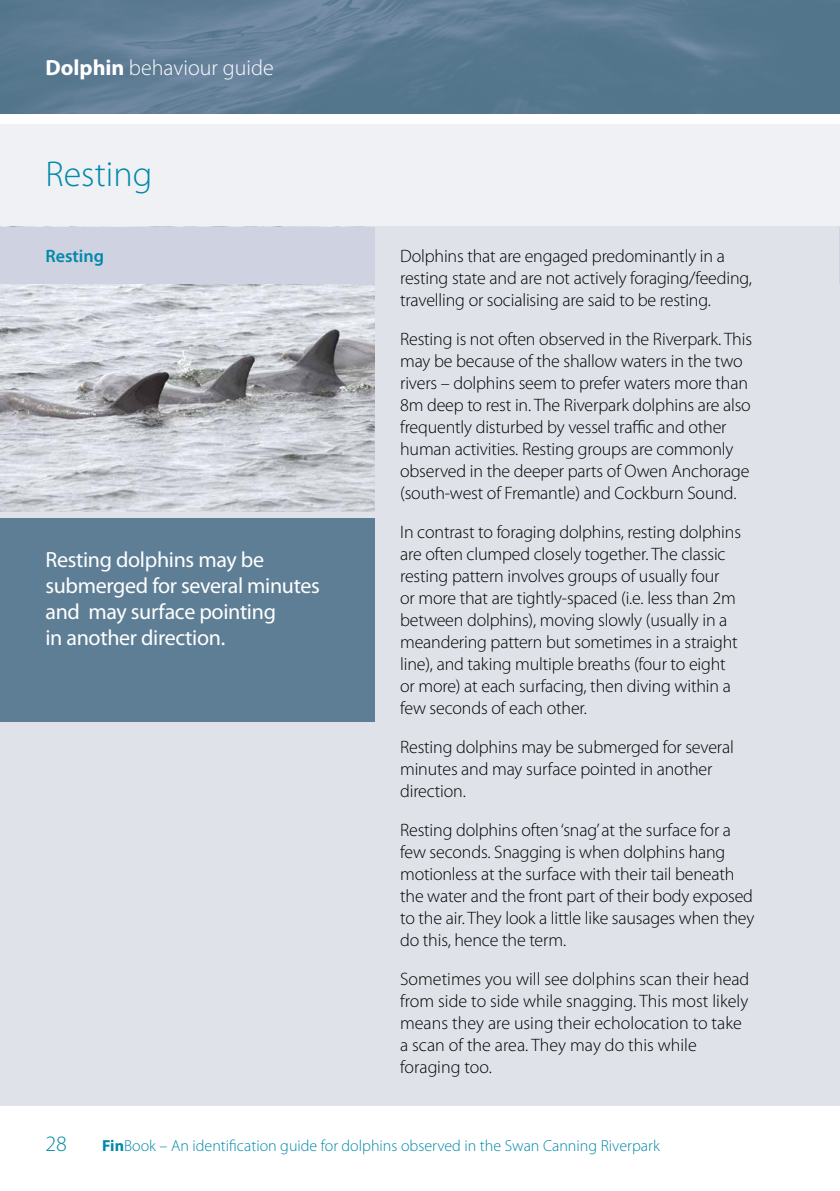
<style>
.page{position:relative;width:840px;height:1191px;background:#fff}
.page>*{position:absolute;margin:0;border:0;box-sizing:border-box;transform-origin:0 0}
.t1{font:300 36px "Myriad Pro";color:#0089a8}
.t2{font:22px/26px "Myriad Pro";letter-spacing:-.015em;color:#fff}
.t3{font:300 22px "Myriad Pro";color:#fff}
.t4{font:300 22px "Myriad Pro";color:#0089a8}
.t5{font:300 18px/22px "Myriad Pro";letter-spacing:-.01em;color:#000}
.t6{font:600 18px "Myriad Pro";color:#0089a8}
.t7{font:300 16px "Myriad Pro";color:#0089a8}
.s1{font-weight:700}
</style>
<div class="page">
<img style="left:0;top:0;width:839px;height:113px">
<div style="left:0;top:125px;width:839px;height:981px;background:#eff1f4"></div>
<div style="left:0;top:227px;width:838px;height:879px;background:#dfe2e8"></div>
<div style="left:0;top:519px;width:374px;height:203px;background:#5e7e96"></div>
<img style="left:0;top:283px;width:374px;height:228px">
<hr style="left:839px;top:227px;width:1px;height:56px;background:#ced2e1">
<div style="left:0;top:227px;width:374px;height:56px;background:#ced2e1"></div>
<p class="t3" style="left:45px;top:55px;width:230px"><span class="s1">Dolphin</span> behaviour guide</p>
<h1 class="t1" style="left:45px;top:152px;width:108px">Resting</h1>
<p class="t6" style="left:45px;top:244px;width:60px">Resting</p>
<p class="t2" style="left:45px;top:546px;width:276px">Resting dolphins may be submerged for several minutes and may surface pointing<br>in another direction.</p>
<p class="t5" style="left:400px;top:244px;width:353px">Dolphins that are engaged predominantly in a resting state and are not actively foraging/feeding, travelling or socialising are said to be resting.</p>
<p class="t5" style="left:400px;top:327px;width:353px">Resting is not often observed in the Riverpark. This may be because of the shallow waters in the two rivers – dolphins seem to prefer waters more than 8m deep to rest in. The Riverpark dolphins are also frequently disturbed by vessel traffic and other human activities. Resting groups are commonly observed in the deeper parts of Owen Anchorage (south-west of Fremantle) and Cockburn Sound.</p>
<p class="t5" style="left:400px;top:520px;width:342px">In contrast to foraging dolphins, resting dolphins are often clumped closely together. The classic resting pattern involves groups of usually four<br>or more that are tightly-spaced (i.e. less than 2m between dolphins), moving slowly (usually in a meandering pattern but sometimes in a straight line), and taking multiple breaths (four to eight or more) at each surfacing, then diving within a few seconds of each other.</p>
<p class="t5" style="left:400px;top:735px;width:335px">Resting dolphins may be submerged for several minutes and may surface pointed in another direction.</p>
<p class="t5" style="left:400px;top:818px;width:355px">Resting dolphins often ‘snag’ at the surface for a few seconds. Snagging is when dolphins hang motionless at the surface with their tail beneath the water and the front part of their body exposed to the air. They look a little like sausages when they do this, hence the term.</p>
<p class="t5" style="left:400px;top:967px;width:350px">Sometimes you will see dolphins scan their head from side to side while snagging. This most likely means they are using their echolocation to take a scan of the area. They may do this while foraging too.</p>
<p class="t4" style="left:45px;top:1130px;width:23px">28</p>
<p class="t7" style="left:102px;top:1135px;width:559px"><span class="s1">Fin</span>Book – An identification guide for dolphins observed in the Swan Canning Riverpark</p>
</div>
